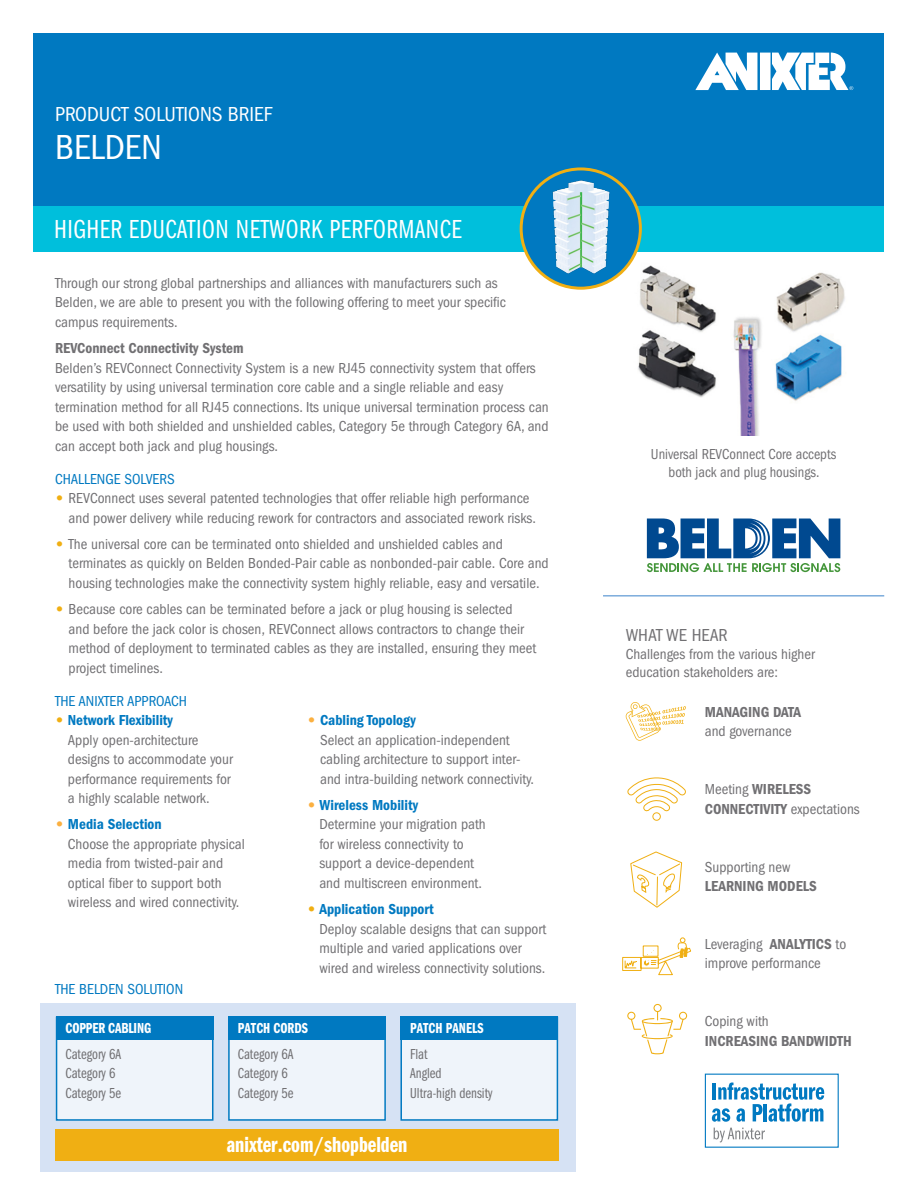
<style>
.page{position:relative;width:918px;height:1188px;background:#fff}
.page>*{position:absolute;margin:0;border:0;box-sizing:border-box;transform-origin:0 0}
.t1{font:condensed 36px "ITC Franklin Gothic Std";color:#fff}
.t2{font:27px "ITC Franklin Gothic Std Bk Cp";letter-spacing:.02em;color:#fff}
.t3{font:22.5px "ITC Franklin Gothic Std Dm Cp";color:#fff}
.t4{font:condensed 21px "ITC Franklin Gothic Std";color:#fff}
.t5{font:condensed 18px "ITC Franklin Gothic Std";color:#717073}
.t6{font:condensed 15px/19.5px "ITC Franklin Gothic Std";color:#717073}
.t7{font:15px/19.5px "ITC Franklin Gothic Std Dm Cd";color:#717073}
.t8{font:15px "ITC Franklin Gothic Std Dm Cd";color:#0079c1}
.t9{font:15px/19.5px "ITC Franklin Gothic Std Bk Cp";color:#717073}
.t10{font:condensed 15px/18px "ITC Franklin Gothic Std";color:#717073;text-align:center;scale:.95 1}
.t11{font:condensed 15px "ITC Franklin Gothic Std";color:#0079c1}
.t12{font:15px "ITC Franklin Gothic Std Dm Cp";color:#fff}
.s1{font-family:"ITC Franklin Gothic Std Hvy";font-stretch:normal;color:#f0af13}
.s2{font-family:"ITC Franklin Gothic Std Hvy";color:#f0af13}
.s3{font-family:"ITC Franklin Gothic Std Hvy";color:#fbb040}
.s4{font-family:"ITC Franklin Gothic Std";font-stretch:condensed}
.s5{font-family:"ITC Franklin Gothic Std Dm Cd";font-stretch:normal}
</style>
<div class="page">
<img style="left:616px;top:251px;width:256px;height:184px">
<div style="left:34px;top:34px;width:850px;height:172px;background:#0079c1"></div>
<div style="left:34px;top:206px;width:850px;height:45px;background:#00bfdc"></div>
<img style="left:521px;top:169px;width:119px;height:119px;border-radius:60px">
<div style="left:520px;top:167px;width:122px;height:123px;border:3px solid #f0af13;border-radius:50%"></div>
<div style="left:760px;top:53px;width:11px;height:37px;background:#fff"></div>
<svg style="left:695px;top:53px;width:62px;height:37px"></svg>
<svg style="left:772px;top:53px;width:81px;height:37px"></svg>
<svg style="left:647px;top:519px;width:193px;height:53px"></svg>
<svg style="left:712px;top:1083px;width:112px;height:39px"></svg>
<svg style="left:714px;top:1128px;width:51px;height:14px"></svg>
<div style="left:40px;top:1003px;width:536px;height:169px;background:#d6e2f4"></div>
<div style="left:57px;top:1017px;width:156px;height:103px;background:#eff4fa"></div>
<div style="left:56px;top:1017px;width:157px;height:104px;border:2px solid #0079c1"></div>
<div style="left:229px;top:1017px;width:156px;height:103px;background:#eff4fa"></div>
<div style="left:228px;top:1017px;width:158px;height:104px;border:2px solid #0079c1"></div>
<div style="left:401px;top:1017px;width:156px;height:103px;background:#eff4fa"></div>
<div style="left:400px;top:1017px;width:158px;height:104px;border:2px solid #0079c1"></div>
<div style="left:56px;top:1016px;width:157px;height:24px;background:#0079c1"></div>
<div style="left:228px;top:1016px;width:158px;height:24px;background:#0079c1"></div>
<div style="left:400px;top:1016px;width:158px;height:24px;background:#0079c1"></div>
<div style="left:55px;top:1129px;width:504px;height:31px;background:#f0af13"></div>
<hr style="left:603px;top:595px;width:281px;height:2px;background:#7cacdc">
<svg style="left:625px;top:702px;width:61px;height:39px"></svg>
<svg style="left:627px;top:777px;width:59px;height:44px"></svg>
<svg style="left:630px;top:851px;width:53px;height:57px"></svg>
<svg style="left:622px;top:938px;width:69px;height:37px"></svg>
<svg style="left:627px;top:1004px;width:60px;height:50px"></svg>
<h3 class="t4" style="left:55px;top:102px;width:219px">PRODUCT SOLUTIONS BRIEF</h3>
<h1 class="t1" style="left:55px;top:127px;width:108px">BELDEN</h1>
<h2 class="t2" style="left:54px;top:214px;width:409px">HIGHER EDUCATION NETWORK PERFORMANCE</h2>
<p class="t6" style="left:55px;top:273px;width:452px">Through our strong global partnerships and alliances with manufacturers such as<br>Belden, we are able to present you with the following offering to meet your specific campus requirements.</p>
<p class="t7" style="left:55px;top:338px;width:190px">REVConnect Connectivity System</p>
<p class="t6" style="left:55px;top:358px;width:495px">Belden’s REVConnect Connectivity System is a new RJ45 connectivity system that offers versatility by using universal termination core cable and a single reliable and easy termination method for all RJ45 connections. Its unique universal termination process can be used with both shielded and unshielded cables, Category 5e through Category 6A, and can accept both jack and plug housings.</p>
<p class="t11" style="left:55px;top:470px;width:121px">CHALLENGE SOLVERS</p>
<p class="t6" style="left:69px;top:489px;width:469px;text-indent:-14px"><span class="s1">•</span> REVConnect uses several patented technologies that offer reliable high performance and power delivery while reducing rework for contractors and associated rework risks.</p>
<p class="t6" style="left:69px;top:534px;width:482px;text-indent:-14px"><span class="s1">•</span> The universal core can be terminated onto shielded and unshielded cables and terminates as quickly on Belden Bonded-Pair cable as nonbonded-pair cable. Core and housing technologies make the connectivity system highly reliable, easy and versatile.</p>
<p class="t6" style="left:69px;top:600px;width:469px;text-indent:-14px"><span class="s1">•</span> Because core cables can be terminated before a jack or plug housing is selected and before the jack color is chosen, REVConnect allows contractors to change their method of deployment to terminated cables as they are installed, ensuring they meet project timelines.</p>
<p class="t11" style="left:55px;top:692px;width:134px">THE ANIXTER APPROACH</p>
<p class="t8" style="left:55px;top:712px;width:119px"><span class="s2">•</span> Network Flexibility</p>
<p class="t6" style="left:68px;top:730px;width:166px">Apply open-architecture designs to accommodate your performance requirements for a highly scalable network.</p>
<p class="t8" style="left:55px;top:816px;width:108px"><span class="s3">•</span> Media Selection</p>
<p class="t6" style="left:68px;top:834px;width:178px">Choose the appropriate physical media from twisted-pair and optical fiber to support both wireless and wired connectivity.</p>
<p class="t8" style="left:307px;top:712px;width:110px"><span class="s3">•</span> Cabling Topology</p>
<p class="t6" style="left:320px;top:730px;width:215px">Select an application-independent cabling architecture to support inter&shy;and intra-building network connectivity.</p>
<p class="t8" style="left:307px;top:796px;width:112px"><span class="s3">•</span> Wireless Mobility</p>
<p class="t6" style="left:319px;top:815px;width:168px">Determine your migration path for wireless connectivity to support a device-dependent and multiscreen environment.</p>
<p class="t8" style="left:307px;top:901px;width:128px"><span class="s2">•</span> Application Support</p>
<p class="t6" style="left:319px;top:919px;width:229px">Deploy scalable designs that can support multiple and varied applications over wired and wireless connectivity solutions.</p>
<p class="t11" style="left:55px;top:980px;width:130px">THE BELDEN SOLUTION</p>
<p class="t12" style="left:66px;top:1020px;width:87px">COPPER CABLING</p>
<p class="t12" style="left:238px;top:1020px;width:72px">PATCH CORDS</p>
<p class="t12" style="left:410px;top:1020px;width:75px">PATCH PANELS</p>
<p class="t9" style="left:66px;top:1045px;width:57px">Category 6A<br>Category 6<br>Category 5e</p>
<p class="t9" style="left:238px;top:1045px;width:57px">Category 6A<br>Category 6<br>Category 5e</p>
<p class="t9" style="left:410px;top:1045px;width:84px">Flat<br>Angled<br>Ultra-high density</p>
<h3 class="t3" style="left:227px;top:1132px;width:182px">anixter.com/shopbelden</h3>
<p class="t10" style="left:651px;top:445px;width:197px">Universal REVConnect Core accepts both jack and plug housings.</p>
<p class="t5" style="left:626px;top:625px;width:104px">WHAT WE HEAR</p>
<p class="t6" style="left:626px;top:645px;width:191px;line-height:18px">Challenges from the various higher education stakeholders are:</p>
<p class="t7" style="left:705px;top:702px;width:98px">MANAGING DATA</p>
<p class="t6" style="left:705px;top:722px;width:88px">and governance</p>
<p class="t7" style="left:705px;top:780px;width:156px"><span class="s4">Meeting</span> WIRELESS<br>CONNECTIVITY <span class="s4">expectations</span></p>
<p class="t6" style="left:705px;top:857px;width:87px">Supporting new</p>
<p class="t7" style="left:705px;top:876px;width:114px">LEARNING MODELS</p>
<p class="t6" style="left:705px;top:934px;width:143px">Leveraging <span class="s5">ANALYTICS</span> to improve performance</p>
<p class="t6" style="left:705px;top:1012px;width:66px">Coping with</p>
<p class="t7" style="left:705px;top:1031px;width:148px">INCREASING BANDWIDTH</p>
</div>
